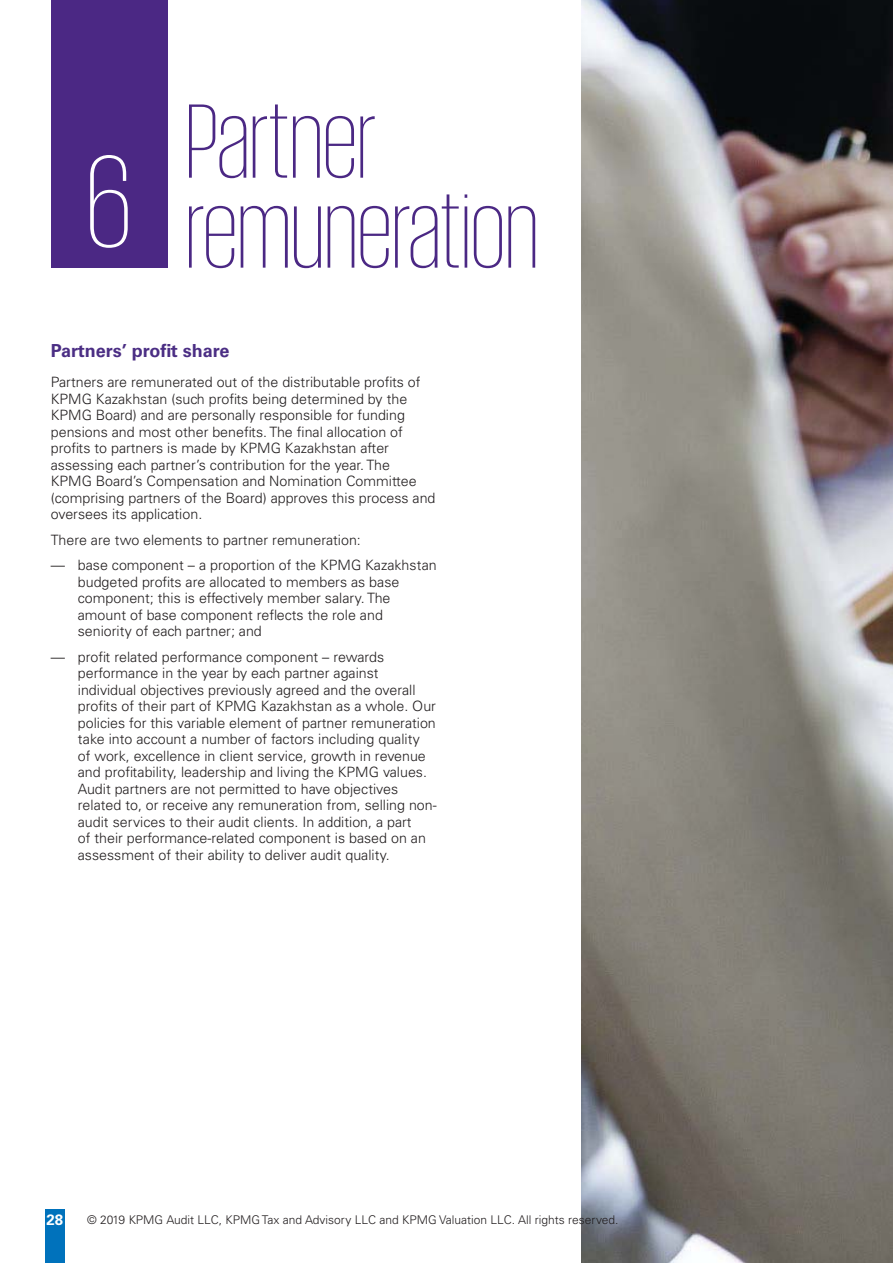
<style>
.page{position:relative;width:893px;height:1263px;background:#fff}
.page>*{position:absolute;margin:0;border:0;box-sizing:border-box;transform-origin:0 0}
.t1{font:200 108px/90px "KPMG";color:#4b2884;text-align:center}
.t2{font:700 18px "Univers LT Std";color:#4b2e84}
.t3{font:700 15px "Univers LT Std";color:#fff}
.t4{font:300 14.25px/16.5px "Univers LT Std";color:#231f20}
.t5{font:300 12px "Univers LT Std";color:#231f20}
</style>
<div class="page">
<img style="left:581px;top:0;width:312px;height:1263px">
<div style="left:51px;top:0;width:117px;height:268px;background:#4b2884"></div>
<div style="left:45px;top:1209px;width:20px;height:54px;background:#0072bc"></div>
<h1 class="t1" style="left:86px;top:92px;width:453px">Partner<br><sup>6</sup> remuneration</h1>
<p class="t2" style="left:51px;top:343px;width:180px">Partners’ profit share</p>
<p class="t4" style="left:51px;top:375px;width:386px">Partners are remunerated out of the distributable profits of KPMG Kazakhstan (such profits being determined by the KPMG Board) and are personally responsible for funding pensions and most other benefits. The final allocation of profits to partners is made by KPMG Kazakhstan after assessing each partner’s contribution for the year. The<br>KPMG Board’s Compensation and Nomination Committee (comprising partners of the Board) approves this process and oversees its application.</p>
<p class="t4" style="left:51px;top:532px;width:312px">There are two elements to partner remuneration:</p>
<p class="t4" style="left:78px;top:558px;width:360px;text-indent:-27px">— base component – a proportion of the KPMG Kazakhstan budgeted profits are allocated to members as base component; this is effectively member salary. The amount of base component reflects the role and seniority of each partner; and</p>
<p class="t4" style="left:78px;top:649px;width:360px;text-indent:-27px">— profit related performance component – rewards performance in the year by each partner against individual objectives previously agreed and the overall profits of their part of KPMG Kazakhstan as a whole. Our policies for this variable element of partner remuneration take into account a number of factors including quality<br>of work, excellence in client service, growth in revenue and profitability, leadership and living the KPMG values.<br>Audit partners are not permitted to have objectives related to, or receive any remuneration from, selling non&shy;audit services to their audit clients. In addition, a part<br>of their performance-related component is based on an assessment of their ability to deliver audit quality.</p>
<p class="t3" style="left:46px;top:1213px;width:18px">28</p>
<p class="t5" style="left:87px;top:1215px;width:533px">© 2019 KPMG Audit LLC, KPMG Tax and Advisory LLC and KPMG Valuation LLC. All rights reserved.</p>
</div>
